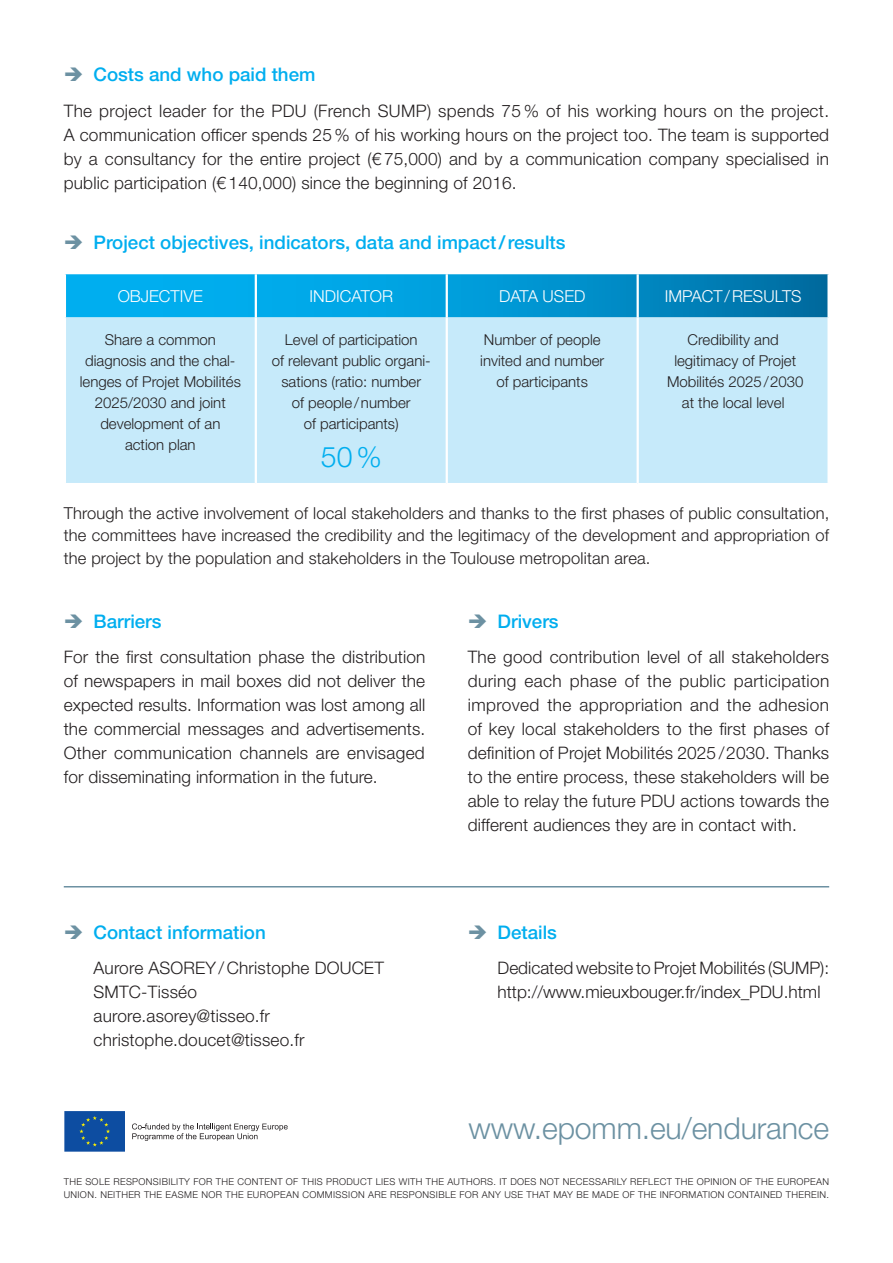
<style>
.page{position:relative;width:893px;height:1263px;background:#fff}
.page>*{position:absolute;margin:0;border:0;box-sizing:border-box;transform-origin:0 0}
.t1{font:300 30.3px "Helvetica Neue LT Pro";letter-spacing:-.005em;color:#6c91a2}
.t2{font:300 28.5px "Helvetica Neue LT Pro";color:#00aeef}
.t3{font:500 18.75px "Helvetica Neue LT Pro";color:#00aeef}
.t4{font:300 17.25px/24px "Helvetica Neue LT Pro";letter-spacing:.01em;color:#231f20;text-align:justify}
.t5{font:300 16.5px/22.5px "Helvetica Neue LT Pro";letter-spacing:.01em;color:#231f20;text-align:justify}
.t6{font:300 16.5px "Helvetica Neue LT Pro";color:#fff}
.t7{font:300 15px/21px "Helvetica Neue LT Pro";color:#231f20;text-align:center}
.t8{font:300 9.45px "Helvetica Neue LT Pro";letter-spacing:.22em;color:#231f20}
.t9{font:300 9.45px "Helvetica Neue LT Pro";letter-spacing:.035em;color:#231f20}
</style>
<div class="page">
<svg style="left:64px;top:1111px;width:61px;height:41px;background:#17549e"></svg>
<svg style="left:132px;top:1123px;width:156px;height:18px"></svg>
<svg style="left:66px;top:274px;width:761px;height:43px;background:#0299d5"></svg>
<div style="left:66px;top:317px;width:761px;height:166px;background:#c6eafa"></div>
<hr style="left:255px;top:274px;width:2px;height:43px;background:#fff">
<hr style="left:446px;top:274px;width:2px;height:43px;background:#fff">
<hr style="left:637px;top:274px;width:2px;height:43px;background:#fff">
<hr style="left:255px;top:317px;width:2px;height:166px;background:#fff">
<hr style="left:446px;top:317px;width:2px;height:166px;background:#fff">
<hr style="left:637px;top:317px;width:2px;height:166px;background:#fff">
<hr style="left:64px;top:886px;width:765px;height:1px;background:#6c91a2">
<p class="t3" style="left:94px;top:64px;width:223px">Costs and who paid them</p>
<p class="t4" style="left:64px;top:99px;width:767px">The project leader for the PDU (French SUMP) spends 75 % of his working hours on the project.<br>A communication officer spends 25% of his working hours on the project too. The team is supported by a consultancy for the entire project (€ 75,000) and by a communication company specialised in public participation (€ 140,000) since the beginning of 2016.</p>
<p class="t3" style="left:94px;top:231px;width:473px">Project objectives, indicators, data and impact/results</p>
<p class="t6" style="left:118px;top:286px;width:87px">OBJECTIVE</p>
<p class="t6" style="left:310px;top:286px;width:83px">INDICATOR</p>
<p class="t6" style="left:499px;top:286px;width:88px">DATA USED</p>
<p class="t6" style="left:665px;top:286px;width:138px">IMPACT/ RESULTS</p>
<p class="t7" style="left:80px;top:329px;width:163px">Share a common diagnosis and the chal&shy;lenges of Projet Mobilités<br>2025/2030 and joint development of an action plan</p>
<p class="t7" style="left:272px;top:329px;width:160px">Level of participation<br>of relevant public organi&shy;sations (ratio: number<br>of people/number<br>of participants)</p>
<p class="t7" style="left:480px;top:329px;width:125px">Number of people invited and number of participants</p>
<p class="t7" style="left:667px;top:329px;width:138px">Credibility and legitimacy of Projet<br>Mobilités 2025/2030 at the local level</p>
<h2 class="t2" style="left:321px;top:439px;width:63px">50%</h2>
<p class="t5" style="left:64px;top:501px;width:767px">Through the active involvement of local stakeholders and thanks to the first phases of public consultation, the committees have increased the credibility and the legitimacy of the development and appropriation of the project by the population and stakeholders in the Toulouse metropolitan area.</p>
<p class="t3" style="left:94px;top:610px;width:70px">Barriers</p>
<p class="t4" style="left:64px;top:645px;width:363px">For the first consultation phase the distribution of newspapers in mail boxes did not deliver the expected results. Information was lost among all the commercial messages and advertisements.<br>Other communication channels are envisaged for disseminating information in the future.</p>
<p class="t3" style="left:94px;top:921px;width:174px">Contact information</p>
<p class="t4" style="left:94px;top:956px;width:292px;text-align:left">Aurore ASOREY / Christophe DOUCET<br>SMTC-Tisséo<br>aurore.asorey@tisseo.fr christophe.doucet@tisseo.fr</p>
<p class="t3" style="left:497px;top:610px;width:63px">Drivers</p>
<p class="t4" style="left:468px;top:645px;width:363px">The good contribution level of all stakeholders during each phase of the public participation improved the appropriation and the adhesion of key local stakeholders to the first phases of definition of Projet Mobilités 2025 /2030. Thanks to the entire process, these stakeholders will be able to relay the future PDU actions towards the different audiences they are in contact with.</p>
<p class="t3" style="left:497px;top:921px;width:61px">Details</p>
<p class="t4" style="left:497px;top:956px;width:333px">Dedicated website to Projet Mobilités (SUMP): http://www.mieuxbouger.fr/index_PDU.html</p>
<h1 class="t1" style="left:469px;top:1110px;width:362px">www.epomm.eu/endurance</h1>
<p class="t8" style="left:64px;top:1175px;width:63px">The sole responsi</p>
<p class="t8" style="left:162px;top:1175px;width:84px">bility for thecontent</p>
<p class="t8" style="left:286px;top:1175px;width:61px">of this product</p>
<p class="t8" style="left:376px;top:1175px;width:11px">l ies</p>
<p class="t8" style="left:399px;top:1175px;width:56px">with the aut</p>
<p class="t8" style="left:466px;top:1175px;width:52px">hors. It does</p>
<p class="t8" style="left:540px;top:1175px;width:8px">not</p>
<p class="t8" style="left:563px;top:1175px;width:8px">necessa</p>
<p class="t8" style="left:608px;top:1175px;width:53px">rily reflect</p>
<p class="t8" style="left:675px;top:1175px;width:29px">the opinion</p>
<p class="t8" style="left:740px;top:1175px;width:65px">of the European</p>
<p class="t8" style="left:64px;top:1189px;width:14px">Union</p>
<p class="t9" style="left:94px;top:1189px;width:180px">. Neither the EASME nor the European</p>
<p class="t8" style="left:302px;top:1189px;width:15px">Commission</p>
<p class="t8" style="left:368px;top:1189px;width:36px">are responsi</p>
<p class="t8" style="left:438px;top:1189px;width:73px">blefor any use</p>
<p class="t8" style="left:526px;top:1189px;width:74px">that may bemade</p>
<p class="t8" style="left:622px;top:1189px;width:44px">of theinfo</p>
<p class="t8" style="left:682px;top:1189px;width:14px">rmation</p>
<p class="t8" style="left:728px;top:1189px;width:7px">contained</p>
<p class="t8" style="left:786px;top:1189px;width:45px">therein .</p>
</div>
